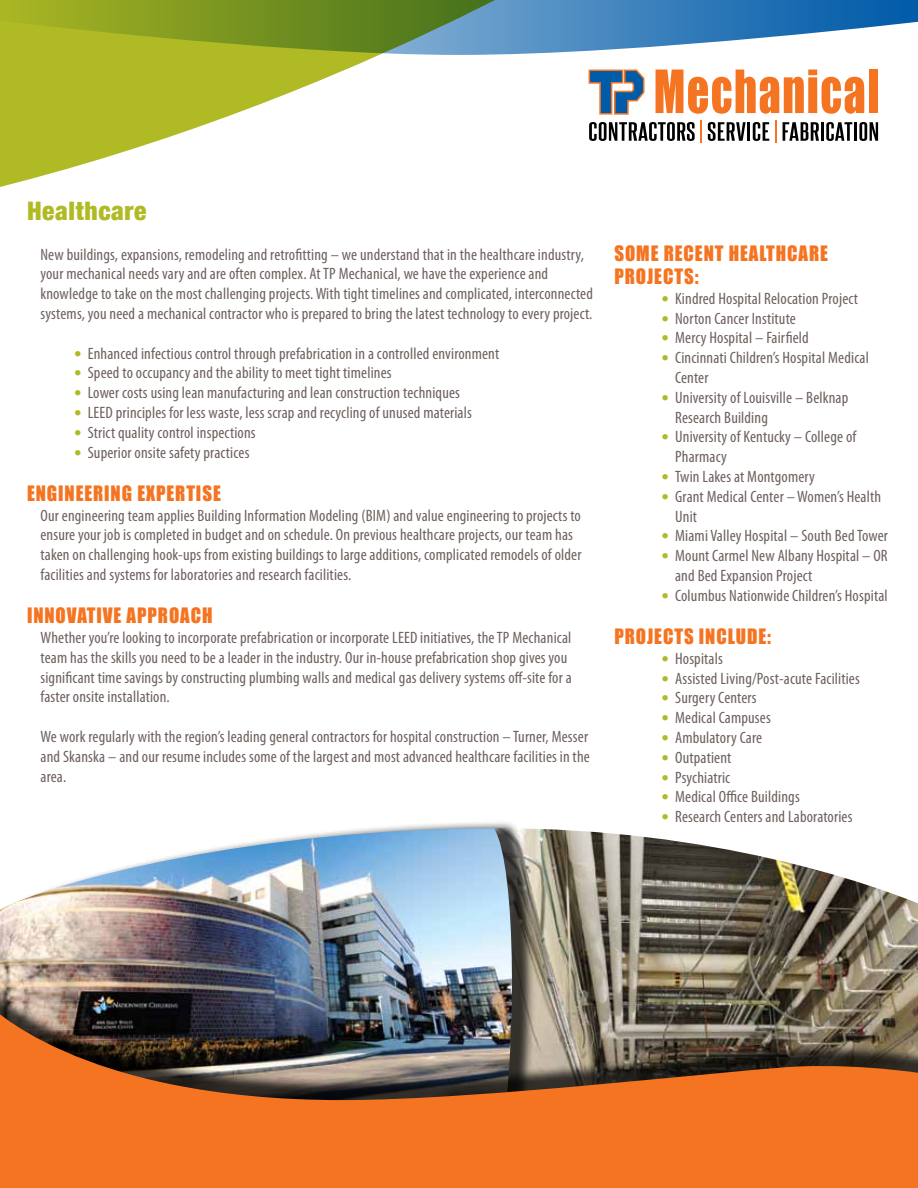
<style>
.page{position:relative;width:918px;height:1188px;background:#fff}
.page>*{position:absolute;margin:0;border:0;box-sizing:border-box;transform-origin:0 0}
.t1{font:900 condensed 25.5px "Helvetica Neue";letter-spacing:.025em;color:#b0ba25}
.t2{font:19.5px/23.4px "Impact";letter-spacing:.05em;color:#f47421}
.t3{font:condensed 16.5px/19.8px "Myriad Pro";letter-spacing:.01em;color:#6e615e}
.s1{font-family:"Helvetica Neue";font-stretch:normal;font-size:15px;color:#b0ba25}
</style>
<div class="page">
<img style="left:535px;top:829px;width:383px;height:152px">
<div style="left:0;top:820px;width:535px;height:330px;background:#000;opacity:.75"></div>
<img style="left:0;top:828px;width:513px;height:153px">
<div style="left:0;top:981px;width:918px;height:207px;background:#000;opacity:.75"></div>
<img style="left:0;top:1002px;width:918px;height:186px">
<svg style="left:663px;top:0;width:255px;height:46px"></svg>
<svg style="left:663px;top:70px;width:201px;height:44px"></svg>
<div style="left:869px;top:70px;width:9px;height:43px;background:#f47421"></div>
<svg style="left:663px;top:122px;width:32px;height:19px"></svg>
<hr style="left:700px;top:120px;width:2px;height:23px;background:#f47421">
<svg style="left:708px;top:122px;width:61px;height:19px"></svg>
<hr style="left:775px;top:120px;width:2px;height:23px;background:#f47421">
<svg style="left:783px;top:122px;width:36px;height:19px"></svg>
<hr style="left:821px;top:122px;width:3px;height:19px;background:#000">
<svg style="left:826px;top:122px;width:26px;height:19px"></svg>
<hr style="left:854px;top:122px;width:3px;height:19px;background:#000">
<svg style="left:859px;top:122px;width:19px;height:19px"></svg>
<svg style="left:0;top:0;width:663px;height:187px"></svg>
<h1 class="t1" style="left:27px;top:195px;width:121px">Healthcare</h1>
<p class="t3" style="left:40px;top:244px;width:554px">New buildings, expansions, remodeling and retrofitting – we understand that in the healthcare industry, your mechanical needs vary and are often complex. At TP Mechanical, we have the experience and knowledge to take on the most challenging projects. With tight timelines and complicated, interconnected systems, you need a mechanical contractor who is prepared to bring the latest technology to every project.</p>
<p class="t3" style="left:74px;top:343px;width:426px"><span class="s1">•</span> Enhanced infectious control through prefabrication in a controlled environment</p>
<p class="t3" style="left:74px;top:363px;width:319px"><span class="s1">•</span> Speed to occupancy and the ability to meet tight timelines</p>
<p class="t3" style="left:74px;top:383px;width:387px"><span class="s1">•</span> Lower costs using lean manufacturing and lean construction techniques</p>
<p class="t3" style="left:74px;top:402px;width:399px"><span class="s1">•</span> LEED principles for less waste, less scrap and recycling of unused materials</p>
<p class="t3" style="left:74px;top:422px;width:183px"><span class="s1">•</span> Strict quality control inspections</p>
<p class="t3" style="left:74px;top:442px;width:177px"><span class="s1">•</span> Superior onsite safety practices</p>
<p class="t2" style="left:27px;top:481px;width:195px">ENGINEERING EXPERTISE</p>
<p class="t3" style="left:40px;top:505px;width:542px">Our engineering team applies Building Information Modeling (BIM) and value engineering to projects to ensure your job is completed in budget and on schedule. On previous healthcare projects, our team has taken on challenging hook-ups from existing buildings to large additions, complicated remodels of older facilities and systems for laboratories and research facilities.</p>
<p class="t2" style="left:27px;top:604px;width:187px">INNOVATIVE APPROACH</p>
<p class="t3" style="left:40px;top:627px;width:533px">Whether you’re looking to incorporate prefabrication or incorporate LEED initiatives, the TP Mechanical team has the skills you need to be a leader in the industry. Our in-house prefabrication shop gives you significant time savings by constructing plumbing walls and medical gas delivery systems off-site for a faster onsite installation.</p>
<p class="t3" style="left:40px;top:726px;width:551px;text-align:justify">We work regularly with the region’s leading general contractors for hospital construction – Turner, Messer and Skanska – and our resume includes some of the largest and most advanced healthcare facilities in the area.</p>
<p class="t2" style="left:614px;top:241px;width:215px">SOME RECENT HEALTHCARE<br>PROJECTS:</p>
<p class="t3" style="left:662px;top:288px;width:198px"><span class="s1">•</span> Kindred Hospital Relocation Project</p>
<p class="t3" style="left:662px;top:308px;width:136px"><span class="s1">•</span> Norton Cancer Institute</p>
<p class="t3" style="left:662px;top:328px;width:149px"><span class="s1">•</span> Mercy Hospital – Fairfield</p>
<p class="t3" style="left:675px;top:348px;width:195px;text-indent:-14px"><span class="s1">•</span> Cincinnati Children’s Hospital Medical<br>Center</p>
<p class="t3" style="left:675px;top:387px;width:175px;text-indent:-14px"><span class="s1">•</span> University of Louisville – Belknap<br>Research Building</p>
<p class="t3" style="left:675px;top:427px;width:183px;text-indent:-14px"><span class="s1">•</span> University of Kentucky – College of<br>Pharmacy</p>
<p class="t3" style="left:662px;top:466px;width:155px"><span class="s1">•</span> Twin Lakes at Montgomery</p>
<p class="t3" style="left:675px;top:486px;width:208px;text-indent:-14px"><span class="s1">•</span> Grant Medical Center – Women’s Health<br>Unit</p>
<p class="t3" style="left:662px;top:526px;width:228px"><span class="s1">•</span> Miami Valley Hospital – South Bed Tower</p>
<p class="t3" style="left:675px;top:546px;width:214px;text-indent:-14px"><span class="s1">•</span> Mount Carmel New Albany Hospital – OR and Bed Expansion Project</p>
<p class="t3" style="left:662px;top:585px;width:228px"><span class="s1">•</span> Columbus Nationwide Children’s Hospital</p>
<p class="t2" style="left:614px;top:624px;width:158px">PROJECTS INCLUDE:</p>
<p class="t3" style="left:662px;top:648px;width:63px"><span class="s1">•</span> Hospitals</p>
<p class="t3" style="left:662px;top:668px;width:200px"><span class="s1">•</span> Assisted Living/Post-acute Facilities</p>
<p class="t3" style="left:662px;top:688px;width:97px"><span class="s1">•</span> Surgery Centers</p>
<p class="t3" style="left:662px;top:708px;width:111px"><span class="s1">•</span> Medical Campuses</p>
<p class="t3" style="left:662px;top:727px;width:102px"><span class="s1">•</span> Ambulatory Care</p>
<p class="t3" style="left:662px;top:747px;width:71px"><span class="s1">•</span> Outpatient</p>
<p class="t3" style="left:662px;top:767px;width:70px"><span class="s1">•</span> Psychiatric</p>
<p class="t3" style="left:662px;top:787px;width:140px"><span class="s1">•</span> Medical Office Buildings</p>
<p class="t3" style="left:662px;top:807px;width:192px"><span class="s1">•</span> Research Centers and Laboratories</p>
</div>
